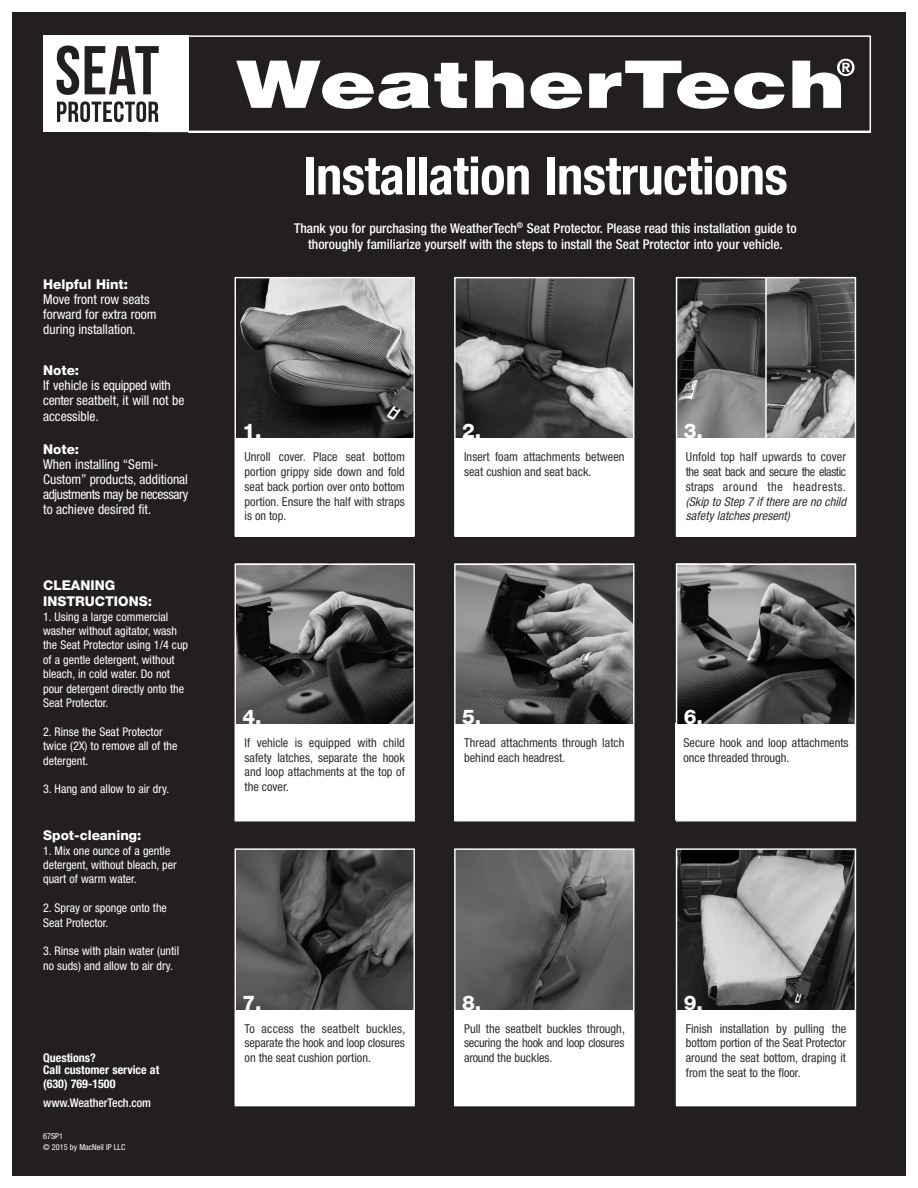
<style>
.page{position:relative;width:918px;height:1188px;background:#231f20}
.page>*{position:absolute;margin:0;border:0;box-sizing:border-box;transform-origin:0 0}
.t1{font:700 condensed 52.5px "Helvetica Neue";letter-spacing:-.01em;color:#fff}
.t2{font:800 20.25px "Helvetica Neue";color:#fff}
.t3{font:condensed 13.5px/15px "Helvetica Neue";color:#fff}
.t4{font:500 condensed 13.5px/16.2px "Helvetica Neue";color:#fff;text-align:center}
.t5{font:800 13.5px/16.2px "Helvetica Neue";color:#fff}
.t6{font:condensed 12.3px/14.7px "Helvetica Neue";color:#312f30;text-align:justify}
.t7{font:condensed 12px/14.4px "Helvetica Neue";color:#fff}
.t8{font:700 condensed 12px/12px "Helvetica Neue";color:#fff}
.t9{font:500 condensed 12px "Helvetica Neue";letter-spacing:-.005em;color:#fff}
.t10{font:condensed 8.25px "Helvetica Neue";color:#fff}
.s1{font-weight:800;font-stretch:normal}
.s2{font-style:italic}
</style>
<div class="page">
<div style="left:43px;top:35px;width:119px;height:97px;background:#fff"></div>
<svg style="left:236px;top:61px;width:231px;height:48px"></svg>
<svg style="left:475px;top:61px;width:49px;height:47px"></svg>
<svg style="left:531px;top:73px;width:51px;height:36px"></svg>
<svg style="left:589px;top:61px;width:196px;height:48px"></svg>
<svg style="left:792px;top:59px;width:63px;height:49px"></svg>
<div style="left:150px;top:35px;width:721px;height:97px;border:2px solid #fff"></div>
<div style="left:156px;top:35px;width:33px;height:97px;background:#fff"></div>
<svg style="left:57px;top:46px;width:22px;height:49px"></svg>
<svg style="left:85px;top:46px;width:74px;height:48px"></svg>
<svg style="left:57px;top:101px;width:101px;height:21px"></svg>
<div style="left:235px;top:438px;width:179px;height:99px;background:#fff"></div>
<div style="left:235px;top:724px;width:179px;height:96px;background:#fff"></div>
<div style="left:235px;top:1009px;width:179px;height:97px;background:#fff"></div>
<img style="left:237px;top:279px;width:176px;height:159px">
<img style="left:237px;top:566px;width:176px;height:157px">
<img style="left:237px;top:850px;width:176px;height:159px">
<div style="left:455px;top:438px;width:179px;height:99px;background:#fff"></div>
<div style="left:454px;top:724px;width:180px;height:96px;background:#fff"></div>
<div style="left:455px;top:1009px;width:179px;height:97px;background:#fff"></div>
<img style="left:456px;top:279px;width:176px;height:159px">
<img style="left:456px;top:566px;width:176px;height:157px">
<img style="left:456px;top:850px;width:176px;height:159px">
<div style="left:676px;top:438px;width:180px;height:99px;background:#fff"></div>
<div style="left:676px;top:724px;width:180px;height:96px;background:#fff"></div>
<div style="left:677px;top:1009px;width:178px;height:96px;background:#fff"></div>
<img style="left:678px;top:566px;width:176px;height:157px">
<img style="left:678px;top:850px;width:176px;height:159px">
<img style="left:678px;top:279px;width:176px;height:159px">
<div style="left:235px;top:277px;width:180px;height:259px;border:1px solid #fff"></div>
<div style="left:235px;top:564px;width:180px;height:257px;border:1px solid #fff"></div>
<div style="left:235px;top:848px;width:180px;height:258px;border:1px solid #fff"></div>
<div style="left:454px;top:277px;width:180px;height:259px;border:1px solid #fff"></div>
<div style="left:454px;top:564px;width:180px;height:257px;border:1px solid #fff"></div>
<div style="left:454px;top:848px;width:180px;height:258px;border:1px solid #fff"></div>
<div style="left:676px;top:277px;width:180px;height:259px;border:1px solid #fff"></div>
<div style="left:676px;top:564px;width:180px;height:257px;border:1px solid #fff"></div>
<div style="left:676px;top:848px;width:180px;height:258px;border:1px solid #fff"></div>
<div style="left:0;top:0;width:12px;height:1188px;background:#fff"></div>
<div style="left:906px;top:0;width:12px;height:1188px;background:#fff"></div>
<div style="left:0;top:0;width:918px;height:12px;background:#fff"></div>
<div style="left:0;top:1176px;width:918px;height:12px;background:#fff"></div>
<hr style="left:765px;top:278px;width:2px;height:162px;background:#fff">
<hr style="left:188px;top:131px;width:683px;height:1px;background:#fff">
<p class="t3" style="left:43px;top:277px;width:115px"><span class="s1">Helpful Hint:<br></span>Move front row seats forward for extra room during installation.</p>
<p class="t3" style="left:43px;top:363px;width:143px;line-height:15.5px"><span class="s1">Note:<br></span>If vehicle is equipped with center seatbelt, it will not be accessible.</p>
<p class="t5" style="left:43px;top:441px;width:38px">Note:</p>
<p class="t3" style="left:43px;top:457px;width:147px">When installing “Semi-<br>Custom” products, additional adjustments may be necessary to achieve desired fit.</p>
<p class="t5" style="left:43px;top:577px;width:110px">CLEANING<br>INSTRUCTIONS:</p>
<p class="t7" style="left:43px;top:609px;width:146px">1. Using a large commercial washer without agitator, wash the Seat Protector using 1/4 cup of a gentle detergent, without bleach, in cold water. Do not pour detergent directly onto the<br>Seat Protector.</p>
<p class="t7" style="left:43px;top:724px;width:136px">2. Rinse the Seat Protector twice (2X) to remove all of the detergent.</p>
<p class="t7" style="left:43px;top:782px;width:128px">3. Hang and allow to air dry.</p>
<p class="t5" style="left:43px;top:827px;width:100px">Spot-cleaning:</p>
<p class="t7" style="left:43px;top:843px;width:135px">1. Mix one ounce of a gentle detergent, without bleach, per quart of warm water.</p>
<p class="t7" style="left:43px;top:901px;width:125px">2. Spray or sponge onto the<br>Seat Protector.</p>
<p class="t7" style="left:43px;top:944px;width:137px">3. Rinse with plain water (until no suds) and allow to air dry.</p>
<p class="t8" style="left:43px;top:1052px;width:118px">Questions?<br>Call customer service at</p>
<p class="t8" style="left:43px;top:1077px;width:74px">(630) 769-1500</p>
<p class="t9" style="left:43px;top:1096px;width:109px">www.WeatherTech.com</p>
<p class="t10" style="left:43px;top:1132px;width:21px">67SP1</p>
<p class="t10" style="left:43px;top:1142px;width:84px">© 2015 by MacNeil IP LLC</p>
<p class="t1" style="left:303px;top:144px;width:486px">Installation Instructions</p>
<p class="t4" style="left:294px;top:220px;width:504px">Thank you for purchasing the WeatherTech<sup>®</sup> Seat Protector. Please read this installation guide to thoroughly familiarize yourself with the steps to install the Seat Protector into your vehicle.</p>
<p class="t2" style="left:242px;top:419px;width:21px">1.</p>
<p class="t2" style="left:462px;top:419px;width:21px">2.</p>
<p class="t2" style="left:684px;top:419px;width:21px">3.</p>
<p class="t6" style="left:245px;top:450px;width:162px">Unroll cover. Place seat bottom portion grippy side down and fold seat back portion over onto bottom portion. Ensure the half with straps is on top.</p>
<p class="t6" style="left:464px;top:450px;width:162px">Insert foam attachments between seat cushion and seat back.</p>
<p class="t6" style="left:686px;top:450px;width:162px">Unfold top half upwards to cover the seat back and secure the elastic straps around the headrests. <span class="s2">(Skip to Step 7 if there are no child safety latches present)</span></p>
<p class="t2" style="left:242px;top:705px;width:21px">4.</p>
<p class="t6" style="left:245px;top:735px;width:162px">If vehicle is equipped with child safety latches, separate the hook and loop attachments at the top of the cover.</p>
<p class="t2" style="left:462px;top:705px;width:21px">5.</p>
<p class="t6" style="left:464px;top:735px;width:162px">Thread attachments through latch behind each headrest.</p>
<p class="t2" style="left:684px;top:705px;width:21px">6.</p>
<p class="t6" style="left:683px;top:735px;width:167px">Secure hook and loop attachments once threaded through.</p>
<p class="t2" style="left:242px;top:990px;width:21px">7.</p>
<p class="t6" style="left:245px;top:1021px;width:162px">To access the seatbelt buckles, separate the hook and loop closures on the seat cushion portion.</p>
<p class="t2" style="left:462px;top:990px;width:21px">8.</p>
<p class="t6" style="left:464px;top:1021px;width:162px">Pull the seatbelt buckles through, securing the hook and loop closures around the buckles.</p>
<p class="t2" style="left:684px;top:990px;width:21px">9.</p>
<p class="t6" style="left:686px;top:1021px;width:162px">Finish installation by pulling the bottom portion of the Seat Protector around the seat bottom, draping it from the seat to the floor.</p>
</div>
